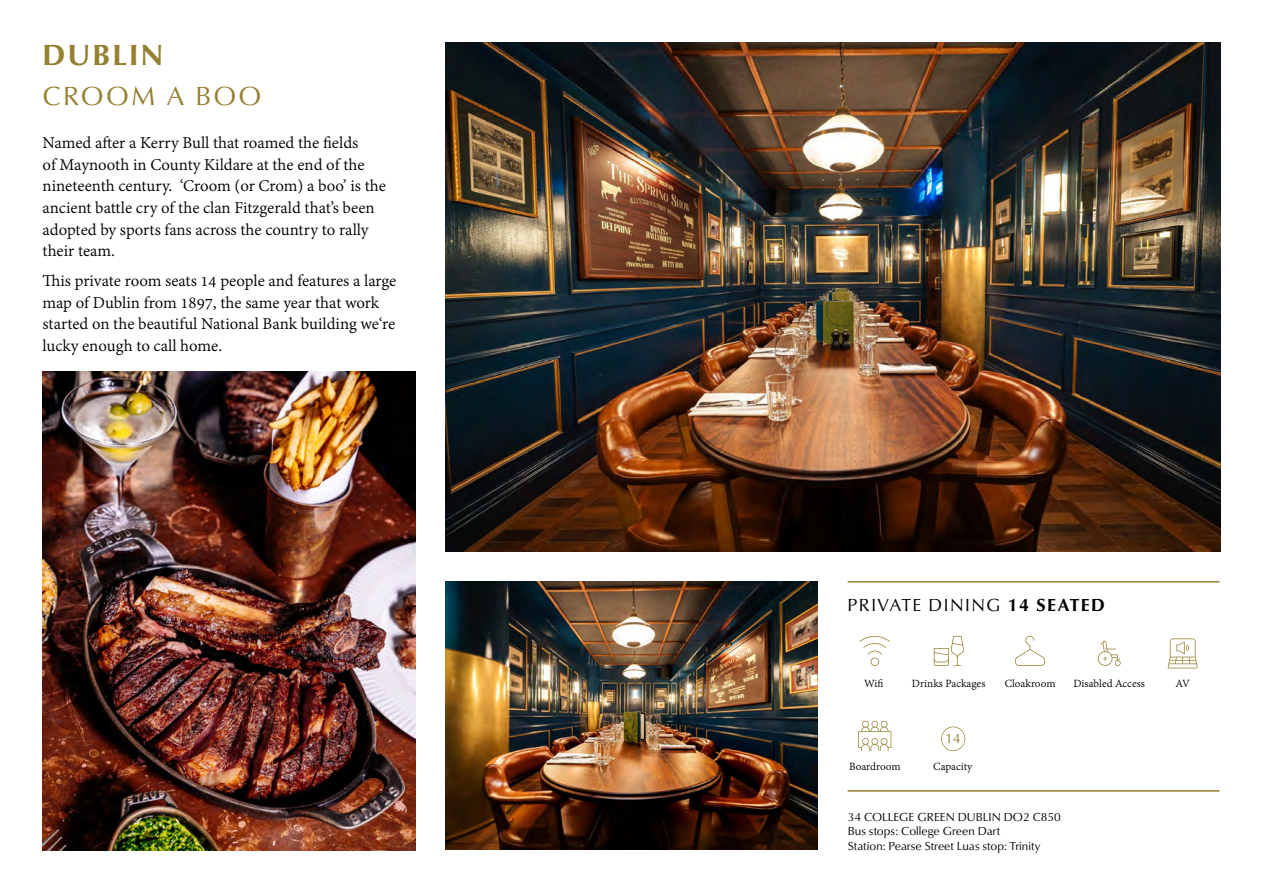
<style>
.page{position:relative;width:1263px;height:893px;background:#fff}
.page>*{position:absolute;margin:0;border:0;box-sizing:border-box;transform-origin:0 0}
.t1{font:700 30px "Classico URW";letter-spacing:.08em;color:#948030}
.t2{font:27px "Classico URW";letter-spacing:.08em;color:#948030}
.t3{font:18px/21.6px "Adobe Gurmukhi";color:#000}
.t4{font:18px "Classico URW";letter-spacing:.08em;color:#000}
.t5{font:13.8px "Classico URW";color:#948030}
.t6{font:12px/14.4px "Classico URW";color:#000}
.t7{font:12px "Adobe Gurmukhi";color:#000}
.s1{font-weight:700}
</style>
<div class="page">
<img style="left:445px;top:43px;width:775px;height:508px">
<img style="left:445px;top:581px;width:373px;height:269px">
<img style="left:43px;top:372px;width:372px;height:478px">
<hr style="left:848px;top:581px;width:371px;height:2px;background:#948030">
<hr style="left:848px;top:790px;width:371px;height:2px;background:#948030">
<svg style="left:934px;top:636px;width:30px;height:30px"></svg>
<svg style="left:860px;top:636px;width:30px;height:30px"></svg>
<svg style="left:1015px;top:636px;width:30px;height:30px"></svg>
<svg style="left:1098px;top:641px;width:23px;height:25px"></svg>
<svg style="left:858px;top:721px;width:33px;height:30px"></svg>
<svg style="left:1168px;top:638px;width:30px;height:30px"></svg>
<svg style="left:941px;top:727px;width:24px;height:24px"></svg>
<h1 class="t1" style="left:43px;top:33px;width:122px">DUBLIN</h1>
<h2 class="t2" style="left:43px;top:76px;width:220px">CROOM A BOO</h2>
<p class="t3" style="left:43px;top:133px;width:345px">Named after a Kerry Bull that roamed the fields<br>of Maynooth in County Kildare at the end of the nineteenth century. ‘Croom (or Crom) a boo’ is the ancient battle cry of the clan Fitzgerald that’s been adopted by sports fans across the country to rally their team.</p>
<p class="t3" style="left:43px;top:271px;width:355px">This private room seats 14 people and features a large map of Dublin from 1897, the same year that work started on the beautiful National Bank building we‘re lucky enough to call home.</p>
<p class="t4" style="left:848px;top:592px;width:259px">PRIVATE DINING <span class="s1">14 SEATED</span></p>
<p class="t7" style="left:864px;top:677px;width:21px">Wifi</p>
<p class="t7" style="left:912px;top:677px;width:75px">Drinks Packages</p>
<p class="t7" style="left:1005px;top:677px;width:52px">Cloakroom</p>
<p class="t7" style="left:1073px;top:677px;width:73px">Disabled Access</p>
<p class="t7" style="left:849px;top:759px;width:53px">Boardroom</p>
<p class="t5" style="left:945px;top:728px;width:17px">14</p>
<p class="t7" style="left:933px;top:759px;width:41px">Capacity</p>
<p class="t6" style="left:848px;top:809px;width:214px">34 COLLEGE GREEN DUBLIN DO2 C850<br>Bus stops: College Green Dart<br>Station: Pearse Street Luas stop: Trinity</p>
<p class="t7" style="left:1175px;top:677px;width:16px">AV</p>
</div>
